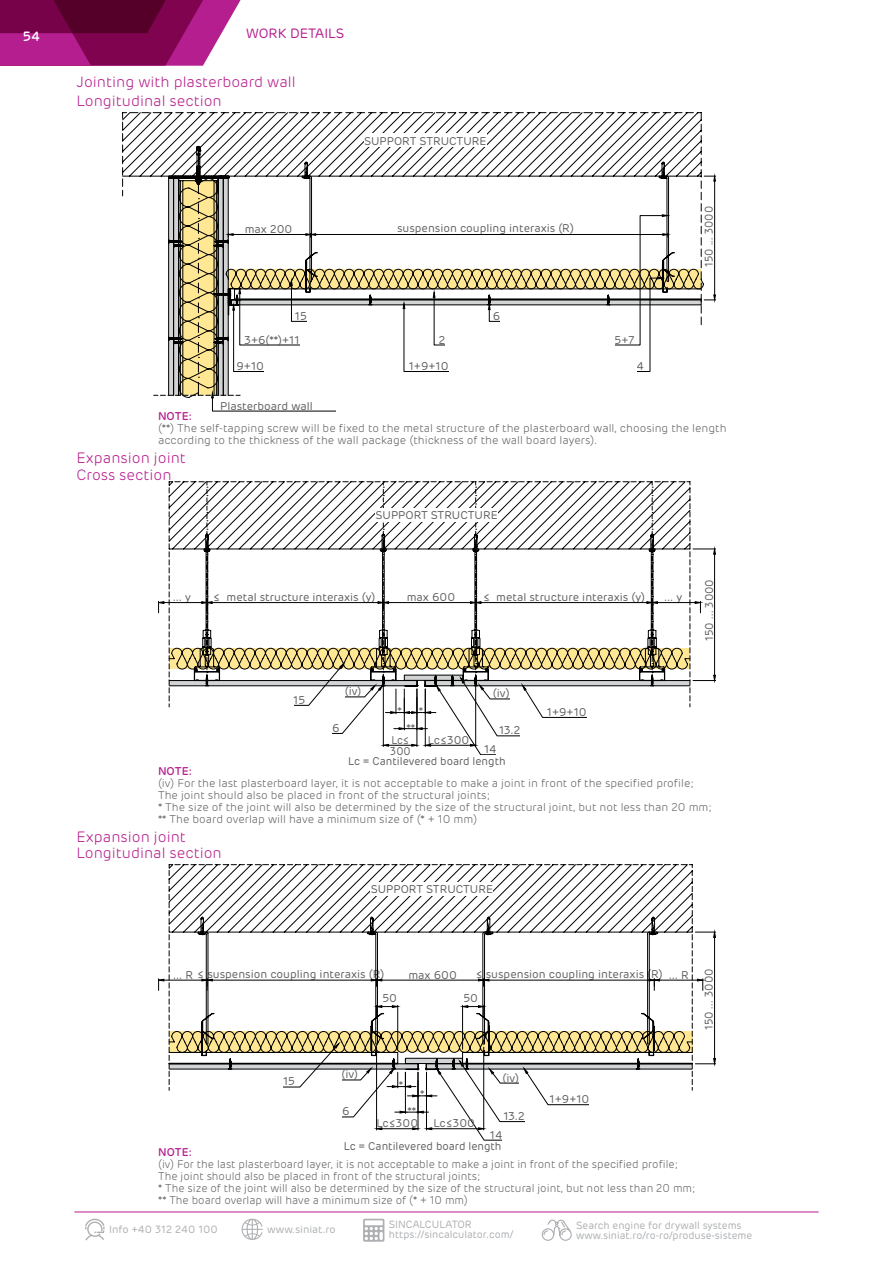
<style>
.page{position:relative;width:893px;height:1263px;background:#fff}
.page>*{position:absolute;margin:0;border:0;box-sizing:border-box;transform-origin:0 0}
.t1{font:300 15px/16.5px "Rubrik";color:#b51a8a}
.t2{font:13.5px "Rubrik";color:#b41e8e}
.t3{font:500 13.5px "Rubrik";color:#fff}
.t4{font:300 11.25px/12px "Rubrik";color:#5f6062}
.t5{font:11.25px/16.4px "Rubrik";color:#5f6062;text-align:center}
.t6{font:11.25px "Rubrik";color:#5f6062;scale:.96 1}
.t7{font:11.25px "Rubrik";color:#5f6062;scale:.95 1}
.t8{font:500 11.25px "Rubrik";color:#b51a8a}
.t9{font:11.25px "Rubrik";color:#5f6062;scale:.93 1}
.t10{font:11.25px "Rubrik";color:#5f6062;scale:.92 1}
.t11{font:10.5px/10.5px "Rubrik";color:#adafb2}
</style>
<div class="page">
<hr style="left:74px;top:1211px;width:745px;height:1px;background:#b51a8a">
<svg style="left:0;top:0;width:241px;height:66px;background:#911f69"></svg>
<svg style="left:242px;top:1219px;width:21px;height:21px"></svg>
<svg style="left:85px;top:1219px;width:20px;height:21px"></svg>
<svg style="left:363px;top:1219px;width:21px;height:23px"></svg>
<svg style="left:541px;top:1219px;width:31px;height:22px"></svg>
<svg style="left:123px;top:113px;width:578px;height:83px"></svg>
<svg style="left:704px;top:176px;width:12px;height:127px"></svg>
<svg style="left:714px;top:175px;width:2px;height:6px"></svg>
<svg style="left:714px;top:295px;width:2px;height:6px"></svg>
<svg style="left:153px;top:146px;width:551px;height:252px"></svg>
<div style="left:307px;top:316px;width:80px;height:8px;background:#fff"></div>
<div style="left:300px;top:339px;width:79px;height:9px;background:#fff"></div>
<div style="left:264px;top:366px;width:80px;height:8px;background:#fff"></div>
<div style="left:448px;top:366px;width:188px;height:8px;background:#fff"></div>
<div style="left:445px;top:339px;width:170px;height:9px;background:#fff"></div>
<div style="left:500px;top:316px;width:80px;height:8px;background:#fff"></div>
<svg style="left:158px;top:482px;width:558px;height:273px"></svg>
<div style="left:376px;top:508px;width:122px;height:13px;background:#fff"></div>
<div style="left:364px;top:134px;width:123px;height:13px;background:#fff"></div>
<div style="left:208px;top:699px;width:85px;height:10px;background:#fff"></div>
<div style="left:250px;top:730px;width:82px;height:8px;background:#fff"></div>
<div style="left:320px;top:694px;width:25px;height:6px;background:#fff"></div>
<div style="left:510px;top:695px;width:17px;height:6px;background:#fff"></div>
<div style="left:520px;top:732px;width:68px;height:6px;background:#fff"></div>
<div style="left:587px;top:714px;width:67px;height:6px;background:#fff"></div>
<div style="left:496px;top:750px;width:72px;height:6px;background:#fff"></div>
<svg style="left:169px;top:864px;width:523px;height:53px"></svg>
<svg style="left:169px;top:917px;width:223px;height:61px"></svg>
<svg style="left:392px;top:917px;width:324px;height:150px"></svg>
<svg style="left:713px;top:931px;width:3px;height:6px"></svg>
<svg style="left:713px;top:1058px;width:3px;height:7px"></svg>
<svg style="left:158px;top:978px;width:546px;height:162px"></svg>
<hr style="left:589px;top:1102px;width:79px;height:4px;background:#fff">
<hr style="left:525px;top:1120px;width:87px;height:3px;background:#fff">
<hr style="left:502px;top:1138px;width:93px;height:4px;background:#fff">
<hr style="left:313px;top:1078px;width:28px;height:3px;background:#fff">
<hr style="left:192px;top:1085px;width:91px;height:3px;background:#fff">
<hr style="left:245px;top:1115px;width:97px;height:3px;background:#fff">
<div style="left:371px;top:882px;width:122px;height:13px;background:#fff"></div>
<p class="t3" style="left:23px;top:27px;width:19px">54</p>
<p class="t2" style="left:246px;top:24px;width:99px">WORK DETAILS</p>
<h1 class="t1" style="left:77px;top:72px;width:221px;line-height:19.5px">Jointing with plasterboard wall<br>Longitudinal section</h1>
<p class="t5" style="left:245px;top:221px;width:49px">max 200</p>
<p class="t5" style="left:364px;top:133px;width:124px">SUPPORT STRUCTURE</p>
<p class="t5" style="left:397px;top:220px;width:178px">suspension coupling interaxis (R)</p>
<p class="t5" style="left:295px;top:308px;width:13px">15</p>
<p class="t5" style="left:493px;top:308px;width:9px">6</p>
<p class="t5" style="left:244px;top:331px;width:57px">3+6(**)+11</p>
<p class="t5" style="left:439px;top:331px;width:8px">2</p>
<p class="t5" style="left:409px;top:358px;width:41px">1+9+10</p>
<p class="t5" style="left:236px;top:358px;width:29px">9+10</p>
<p class="t5" style="left:615px;top:331px;width:21px">5+7</p>
<p class="t5" style="left:636px;top:358px;width:9px">4</p>
<p class="t9" style="left:702px;top:267px;width:67px;rotate:-90deg">150 ... 3000</p>
<p class="t5" style="left:220px;top:397px;width:94px">Plasterboard wall</p>
<p class="t8" style="left:158px;top:408px;width:35px">NOTE:</p>
<p class="t4" style="left:158px;top:422px;width:570px">(**) The self-tapping screw will be fixed to the metal structure of the plasterboard wall, choosing the length according to the thickness of the wall package (thickness of the wall board layers).</p>
<h1 class="t1" style="left:77px;top:450px;width:111px">Expansion joint<br>Cross section</h1>
<p class="t5" style="left:376px;top:507px;width:124px">SUPPORT STRUCTURE</p>
<p class="t5" style="left:483px;top:589px;width:164px">≤ metal structure interaxis (y)</p>
<p class="t5" style="left:213px;top:589px;width:164px">≤ metal structure interaxis (y)</p>
<p class="t5" style="left:407px;top:589px;width:50px">max 600</p>
<p class="t5" style="left:173px;top:589px;width:19px">... y</p>
<p class="t5" style="left:665px;top:589px;width:19px">... y</p>
<p class="t5" style="left:293px;top:692px;width:13px">15</p>
<p class="t5" style="left:345px;top:683px;width:18px">(iv)</p>
<p class="t5" style="left:493px;top:685px;width:18px">(iv)</p>
<p class="t7" style="left:702px;top:641px;width:67px;rotate:-90deg">150 ... 3000</p>
<p class="t5" style="left:397px;top:703px;width:27px">* * **</p>
<p class="t5" style="left:547px;top:704px;width:41px">1+9+10</p>
<p class="t5" style="left:332px;top:720px;width:9px">6</p>
<p class="t5" style="left:499px;top:722px;width:23px">13.2</p>
<p class="t5" style="left:428px;top:731px;width:43px">Lc≤300</p>
<p class="t10" style="left:392px;top:733px;width:21px">Lc≤</p>
<p class="t10" style="left:390px;top:743px;width:24px">300</p>
<p class="t6" style="left:348px;top:754px;width:165px">Lc = Cantilevered board length</p>
<p class="t5" style="left:484px;top:741px;width:14px">14</p>
<p class="t8" style="left:158px;top:764px;width:35px">NOTE:</p>
<p class="t4" style="left:158px;top:777px;width:555px">(iv) For the last plasterboard layer, it is not acceptable to make a joint in front of the specified profile; The joint should also be placed in front of the structural joints;<br>* The size of the joint will also be determined by the size of the structural joint, but not less than 20 mm; ** The board overlap will have a minimum size of (* + 10 mm)</p>
<h1 class="t1" style="left:77px;top:828px;width:147px">Expansion joint<br>Longitudinal section</h1>
<p class="t5" style="left:371px;top:881px;width:124px">SUPPORT STRUCTURE</p>
<p class="t5" style="left:173px;top:966px;width:212px">... R ≤ suspension coupling interaxis (R)</p>
<p class="t5" style="left:382px;top:990px;width:16px">50</p>
<p class="t5" style="left:408px;top:966px;width:50px">max 600</p>
<p class="t5" style="left:476px;top:966px;width:189px">≤ suspension coupling interaxis (R)</p>
<p class="t5" style="left:669px;top:966px;width:21px">... R</p>
<p class="t5" style="left:463px;top:990px;width:16px">50</p>
<p class="t7" style="left:702px;top:1030px;width:67px;rotate:-90deg">150 ... 3000</p>
<p class="t5" style="left:341px;top:1066px;width:18px">(iv)</p>
<p class="t5" style="left:502px;top:1069px;width:18px">(iv)</p>
<p class="t5" style="left:283px;top:1073px;width:13px">15</p>
<p class="t5" style="left:399px;top:1076px;width:6px">*</p>
<p class="t5" style="left:377px;top:1105px;width:43px;line-height:12.5px;text-align:right">**<br>Lc≤300</p>
<p class="t5" style="left:420px;top:1086px;width:6px">*</p>
<p class="t5" style="left:550px;top:1091px;width:41px">1+9+10</p>
<p class="t5" style="left:342px;top:1103px;width:9px">6</p>
<p class="t5" style="left:503px;top:1108px;width:23px">13.2</p>
<p class="t5" style="left:344px;top:1112px;width:159px;line-height:23px;text-align:left;text-indent:90px">Lc≤300<br>Lc = Cantilevered board length</p>
<p class="t5" style="left:490px;top:1126px;width:14px">14</p>
<p class="t8" style="left:158px;top:1145px;width:35px">NOTE:</p>
<p class="t4" style="left:158px;top:1158px;width:539px">(iv) For the last plasterboard layer, it is not acceptable to make a joint in front of the specified profile; The joint should also be placed in front of the structural joints;<br>* The size of the joint will also be determined by the size of the structural joint, but not less than 20 mm; ** The board overlap will have a minimum size of (* + 10 mm)</p>
<p class="t11" style="left:109px;top:1224px;width:110px">Info +40 312 240 100</p>
<p class="t11" style="left:267px;top:1224px;width:70px">www.siniat.ro</p>
<p class="t11" style="left:389px;top:1219px;width:126px">SINCALCULATOR https://sincalculator.com/</p>
<p class="t11" style="left:576px;top:1220px;width:178px">Search engine for drywall systems www.siniat.ro/ro-ro/produse-sisteme</p>
</div>
